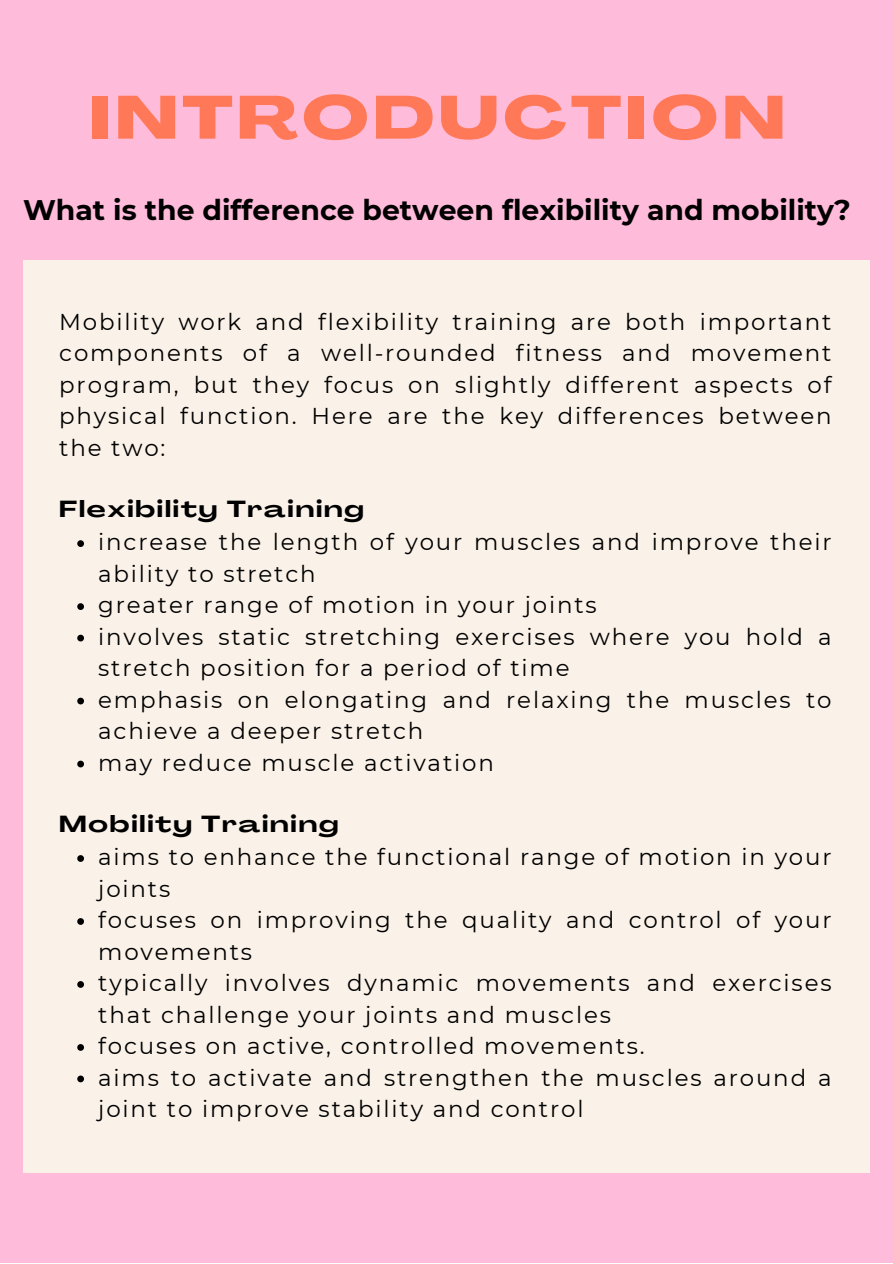
<style>
.page{position:relative;width:893px;height:1264px;background:#fff}
.page>*{position:absolute;margin:0;border:0;box-sizing:border-box;transform-origin:0 0}
.t1{font:800 59.85px "Agrandir Grand";letter-spacing:.07em;color:#ff7958}
.t2{font:700 28.35px "Montserrat";color:#000001}
.t3{font:22.95px/31.5px "Montserrat";letter-spacing:.08em;color:#000}
.t4{font:700 22.95px "Agrandir Grand";letter-spacing:.08em;color:#000}
</style>
<div class="page">
<div style="left:0;top:0;width:892px;height:1262px;background:#ffbbda"></div>
<div style="left:23px;top:260px;width:846px;height:913px;background:#faf2e9"></div>
<svg style="left:77px;top:540px;width:7px;height:7px"></svg>
<svg style="left:77px;top:603px;width:7px;height:7px"></svg>
<svg style="left:77px;top:634px;width:7px;height:7px"></svg>
<svg style="left:77px;top:697px;width:7px;height:7px"></svg>
<svg style="left:77px;top:760px;width:7px;height:7px"></svg>
<svg style="left:77px;top:855px;width:7px;height:6px"></svg>
<svg style="left:77px;top:918px;width:7px;height:6px"></svg>
<svg style="left:77px;top:981px;width:7px;height:6px"></svg>
<svg style="left:77px;top:1044px;width:7px;height:6px"></svg>
<svg style="left:77px;top:1075px;width:7px;height:7px"></svg>
<p class="t1" style="left:89px;top:94px;width:697px">INTRODUCTION</p>
<p class="t2" style="left:23px;top:193px;width:829px">What is the difference between flexibility and mobility?</p>
<p class="t3" style="left:59px;top:306px;width:773px;text-align:justify">Mobility work and flexibility training are both important components of a well-rounded fitness and movement program, but they focus on slightly different aspects of physical function. Here are the key differences between the two:</p>
<p class="t4" style="left:59px;top:499px;width:306px">Flexibility Training</p>
<p class="t3" style="left:98px;top:526px;width:734px">increase the length of your muscles and improve their ability to stretch</p>
<p class="t3" style="left:98px;top:589px;width:500px">greater range of motion in your joints</p>
<p class="t3" style="left:98px;top:621px;width:734px">involves static stretching exercises where you hold a stretch position for a period of time</p>
<p class="t3" style="left:98px;top:683px;width:734px">emphasis on elongating and relaxing the muscles to achieve a deeper stretch</p>
<p class="t3" style="left:98px;top:746px;width:397px">may reduce muscle activation</p>
<p class="t4" style="left:59px;top:814px;width:280px">Mobility Training</p>
<p class="t3" style="left:98px;top:841px;width:734px">aims to enhance the functional range of motion in your joints</p>
<p class="t3" style="left:98px;top:904px;width:734px">focuses on improving the quality and control of your movements</p>
<p class="t3" style="left:98px;top:967px;width:734px">typically involves dynamic movements and exercises that challenge your joints and muscles</p>
<p class="t3" style="left:98px;top:1030px;width:548px">focuses on active, controlled movements.</p>
<p class="t3" style="left:98px;top:1061px;width:734px">aims to activate and strengthen the muscles around a joint to improve stability and control</p>
</div>
